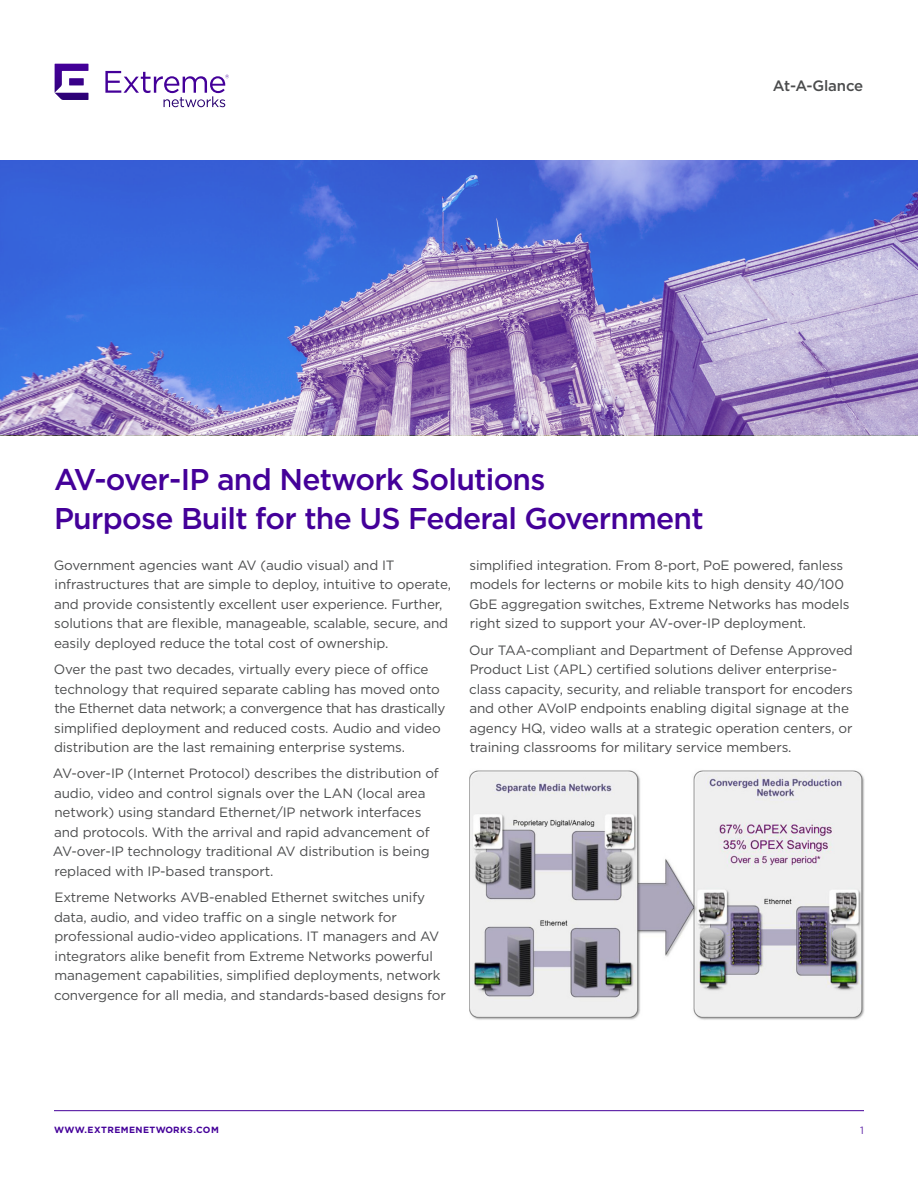
<style>
.page{position:relative;width:918px;height:1188px;background:#fff}
.page>*{position:absolute;margin:0;border:0;box-sizing:border-box;transform-origin:0 0}
.t1{font:500 30px/39px "Gotham";letter-spacing:-.025em;color:#409}
.t2{font:500 15px "Gotham";letter-spacing:-.01em;color:#4b4c4d}
.Body{font:13.5px/19.5px "Gotham";letter-spacing:-.01em;color:#4b4c4d}
.t3{font:10.5px "Gotham";color:#6026a8}
.t4{font:700 9px "Gotham";letter-spacing:.05em;color:#409}
</style>
<div class="page">
<hr style="left:54px;top:1110px;width:810px;height:1px;background:#409">
<svg style="left:105px;top:71px;width:124px;height:36px"></svg>
<svg style="left:55px;top:64px;width:33px;height:36px"></svg>
<img style="left:469px;top:770px;width:396px;height:250px">
<svg style="left:0;top:160px;width:918px;height:275px;background:#717dcf"></svg>
<p class="t2" style="left:773px;top:76px;width:92px">At-A-Glance</p>
<h1 class="t1" style="left:54px;top:460px;width:651px">AV-over-IP and Network Solutions<br>Purpose Built for the US Federal Government</h1>
<p class="Body" style="left:54px;top:555px;width:399px">Government agencies want AV (audio visual) and IT infrastructures that are simple to deploy, intuitive to operate, and provide consistently excellent user experience. Further, solutions that are flexible, manageable, scalable, secure, and easily deployed reduce the total cost of ownership.</p>
<p class="Body" style="left:54px;top:659px;width:393px">Over the past two decades, virtually every piece of office technology that required separate cabling has moved onto the Ethernet data network; a convergence that has drastically simplified deployment and reduced costs. Audio and video distribution are the last remaining enterprise systems.</p>
<p class="Body" style="left:53px;top:764px;width:388px">AV-over-IP (Internet Protocol) describes the distribution of audio, video and control signals over the LAN (local area network) using standard Ethernet/IP network interfaces and protocols. With the arrival and rapid advancement of AV-over-IP technology traditional AV distribution is being replaced with IP-based transport.</p>
<p class="Body" style="left:54px;top:887px;width:393px">Extreme Networks AVB-enabled Ethernet switches unify data, audio, and video traffic on a single network for professional audio-video applications. IT managers and AV integrators alike benefit from Extreme Networks powerful management capabilities, simplified deployments, network convergence for all media, and standards-based designs for</p>
<p class="Body" style="left:469px;top:555px;width:382px">simplified integration. From 8-port, PoE powered, fanless models for lecterns or mobile kits to high density 40/100<br>GbE aggregation switches, Extreme Networks has models right sized to support your AV-over-IP deployment.</p>
<p class="Body" style="left:469px;top:640px;width:385px">Our TAA-compliant and Department of Defense Approved Product List (APL) certified solutions deliver enterprise&shy;class capacity, security, and reliable transport for encoders and other AVoIP endpoints enabling digital signage at the agency HQ, video walls at a strategic operation centers, or training classrooms for military service members.</p>
<p class="t4" style="left:54px;top:1124px;width:166px">WWW.EXTREMENETWORKS.COM</p>
<p class="t3" style="left:860px;top:1124px;width:5px">1</p>
</div>
